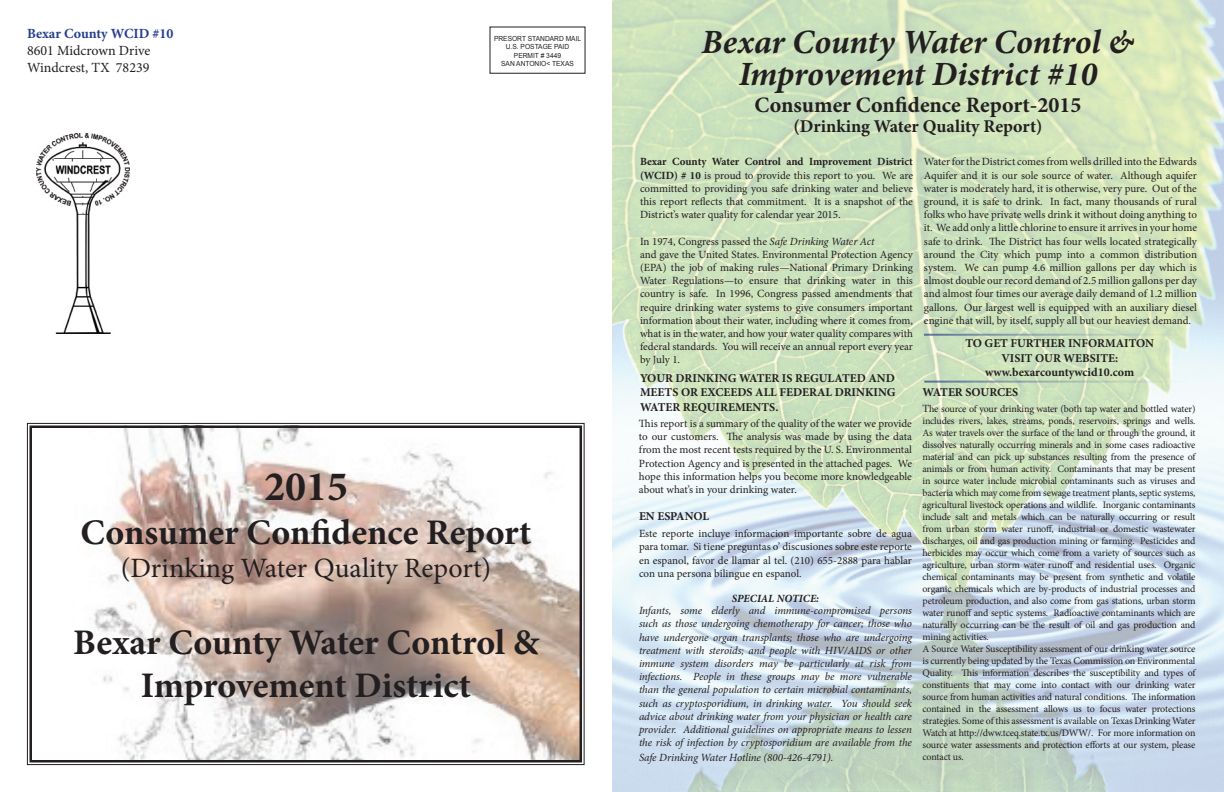
<style>
.page{position:relative;width:1224px;height:792px;background:#fff}
.page>*{position:absolute;margin:0;border:0;box-sizing:border-box;transform-origin:0 0}
.t1{font:700 42px "Minion Pro";color:#231f20}
.t2{font:700 36px/43.2px "Minion Pro";letter-spacing:-.005em;color:#231f20;text-align:center}
.t3{font:italic 700 34px/32px "Minion Pro";letter-spacing:-.005em;color:#231f20;text-align:center}
.t4{font:28px "Minion Pro";color:#231f20}
.t5{font:700 22px "Minion Pro";color:#231f20}
.t6{font:700 18px "Minion Pro";color:#231f20}
.t7{font:14px/16.8px "Minion Pro";color:#231f20}
.t8{font:700 14px "Minion Pro";color:#253f8e}
.t9{font:700 12px/14.4px "Minion Pro";color:#231f20;text-align:justify}
.t10{font:11px/13.2px "Minion Pro";color:#231f20;text-align:justify}
.t11{font:italic 11px/13.2px "Minion Pro";letter-spacing:-.01em;color:#231f20;text-align:justify}
.t12{font:italic 700 11px "Minion Pro";color:#231f20}
.t13{font:10px/12px "Minion Pro";letter-spacing:-.015em;color:#231f20}
.t14{font:7px/8.4px "Arial";color:#231f20;text-align:center;scale:.95 1}
.s1{font-weight:700}
.s2{font-style:italic}
.s3{font-size:11px}
</style>
<div class="page">
<img style="left:612px;top:0;width:612px;height:792px">
<svg style="left:489px;top:26px;width:97px;height:48px"></svg>
<img style="left:37px;top:134px;width:93px;height:199px">
<svg style="left:27px;top:423px;width:558px;height:342px"></svg>
<div style="left:30px;top:426px;width:552px;height:336px;border:2px solid #231f20"></div>
<hr style="left:924px;top:334px;width:273px;height:2px;background:#253f8e">
<hr style="left:924px;top:381px;width:273px;height:2px;background:#253f8e">
<p class="t8" style="left:27px;top:24px;width:148px">Bexar County WCID #10</p>
<p class="t7" style="left:27px;top:42px;width:125px">8601 Midcrown Drive<br>Windcrest, TX 78239</p>
<p class="t14" style="left:494px;top:34px;width:93px">PRESORT STANDARD MAIL<br>U.S. POSTAGE PAID<br>PERMIT # 3449<br>SAN ANTONIO&lt; TEXAS</p>
<h1 class="t1" style="left:264px;top:457px;width:85px">2015</h1>
<h2 class="t2" style="left:81px;top:510px;width:452px">Consumer Confidence Report</h2>
<h3 class="t4" style="left:121px;top:549px;width:372px">(Drinking Water Quality Report)</h3>
<h2 class="t2" style="left:73px;top:620px;width:467px">Bexar County Water Control &amp;<br>Improvement District</h2>
<h3 class="t3" style="left:702px;top:26px;width:434px">Bexar County Water Control &amp;<br>Improvement District #10</h3>
<h3 class="t5" style="left:754px;top:89px;width:329px">Consumer Confidence Report-2015</h3>
<h3 class="t6" style="left:793px;top:113px;width:251px">(Drinking Water Quality Report)</h3>
<p class="t10" style="left:640px;top:155px;width:275px"><span class="s1">Bexar County Water Control and Improvement District (WCID) # 10</span> is proud to provide this report to you. We are committed to providing you safe drinking water and believe this report reflects that commitment. It is a snapshot of the District’s water quality for calendar year 2015.</p>
<p class="t10" style="left:640px;top:234px;width:275px;text-align:left">In 1974, Congress passed the <span class="s2">Safe Drinking Water Act<br></span>and gave the United States. Environmental Protection Agency (EPA) the job of making rules—National Primary Drinking Water Regulations—to ensure that drinking water in this country is safe. In 1996, Congress passed amendments that require drinking water systems to give consumers important information about their water, including where it comes from, what is in the water, and how your water quality compares with federal standards. You will receive an annual report every year by July 1.</p>
<p class="t9" style="left:640px;top:371px;width:257px">YOUR DRINKING WATER IS REGULATED AND MEETS OR EXCEEDS ALL FEDERAL DRINKING WATER REQUIREMENTS.</p>
<p class="t10" style="left:639px;top:417px;width:275px">This report is a summary of the quality of the water we provide to our customers. The analysis was made by using the data from the most recent tests required by the U. S. Environmental Protection Agency and is presented in the attached pages. We hope this information helps you become more knowledgeable about what’s in your drinking water.</p>
<p class="t9" style="left:639px;top:509px;width:72px">EN ESPANOL</p>
<p class="t10" style="left:639px;top:527px;width:275px">Este reporte incluye informacion importante sobre de agua para tomar. Si tiene preguntas o’ discusiones sobre este reporte en espanol, favor de llamar al tel. (210) 655-2888 para hablar con una persona bilingue en espanol.</p>
<p class="t12" style="left:732px;top:591px;width:89px">SPECIAL NOTICE:</p>
<p class="t11" style="left:639px;top:604px;width:275px">Infants, some elderly and immune-compromised persons such as those undergoing chemotherapy for cancer; those who have undergone organ transplants; those who are undergoing treatment with steroids; and people with HIV/AIDS or other immune system disorders may be particularly at risk from infections. People in these groups may be more vulnerable than the general population to certain microbial contaminants, such as cryptosporidium, in drinking water. You should seek advice about drinking water from your physician or health care provider. Additional guidelines on appropriate means to lessen the risk of infection by cryptosporidium are available from the</p>
<p class="t11" style="left:639px;top:751px;width:196px">Safe Drinking Water Hotline (800-426-4791).</p>
<p class="t10" style="left:924px;top:155px;width:275px">Water for the District comes from wells drilled into the Edwards Aquifer and it is our sole source of water. Although aquifer water is moderately hard, it is otherwise, very pure. Out of the ground, it is safe to drink. In fact, many thousands of rural folks who have private wells drink it without doing anything to it. We add only a little chlorine to ensure it arrives in your home safe to drink. The District has four wells located strategically around the City which pump into a common distribution system. We can pump 4.6 million gallons per day which is almost double our record demand of 2.5 million gallons per day and almost four times our average daily demand of 1.2 million gallons. Our largest well is equipped with an auxiliary diesel engine that will, by itself, supply all but our heaviest demand.</p>
<p class="t9" style="left:965px;top:336px;width:190px;text-align:center">TO GET FURTHER INFORMAITON<br>VISIT OUR WEBSITE: www.bexarcountywcid10.com</p>
<p class="t9" style="left:922px;top:385px;width:97px">WATER SOURCES</p>
<p class="t13" style="left:922px;top:403px;width:275px"><span class="s3">T</span>he source of your drinking water (both tap water and bottled water) includes rivers, lakes, streams, ponds, reservoirs, springs and wells.<br>As water travels over the surface of the land or through the ground, it dissolves naturally occurring minerals and in some cases radioactive material and can pick up substances resulting from the presence of animals or from human activity. Contaminants that may be present in source water include microbial contaminants such as viruses and bacteria which may come from sewage treatment plants, septic systems, agricultural livestock operations and wildlife. Inorganic contaminants include salt and metals which can be naturally occurring or result from urban storm water runoff, industrial or domestic wastewater discharges, oil and gas production mining or farming. Pesticides and herbicides may occur which come from a variety of sources such as agriculture, urban storm water runoff and residential uses. Organic chemical contaminants may be present from synthetic and volatile organic chemicals which are by-products of industrial processes and petroleum production, and also come from gas stations, urban storm water runoff and septic systems. Radioactive contaminants which are naturally occurring can be the result of oil and gas production and mining activities.<br>A Source Water Susceptibility assessment of our drinking water source is currently being updated by the Texas Commission on Environmental Quality. This information describes the susceptibility and types of constituents that may come into contact with our drinking water source from human activities and natural conditions. The information contained in the assessment allows us to focus water protections strategies. Some of this assessment is available on Texas Drinking Water Watch at http://dww.tceq.state.tx.us/DWW/. For more information on source water assessments and protection efforts at our system, please contact us.</p>
</div>
